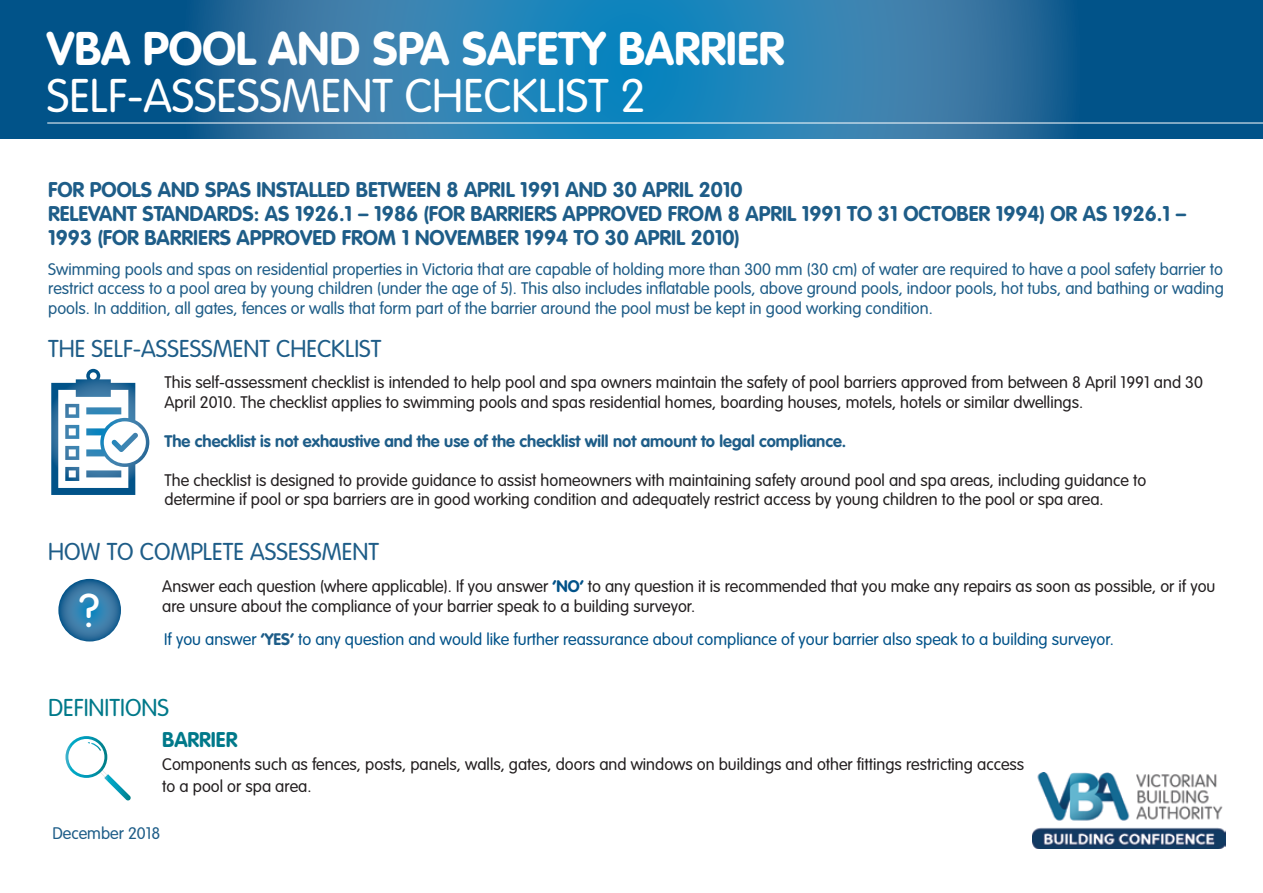
<style>
.page{position:relative;width:1263px;height:893px;background:#fff}
.page>*{position:absolute;margin:0;border:0;box-sizing:border-box;transform-origin:0 0}
.t1{font:300 46.8px "VAG Rounded Std";color:#fff}
.t2{font:700 46.5px "VAG Rounded Std";color:#fff}
.t3{font:300 46.5px "VAG Rounded Std";color:#fff}
.t4{font:300 24px "VAG Rounded Std";color:#1e5d88}
.t5{font:300 24px "VAG Rounded Std";color:#00798a}
.t6{font:700 21px/24px "VAG Rounded Std";color:#1e5d88}
.t7{font:700 21px "VAG Rounded Std";color:#00798a}
.t8{font:300 16.5px/19.5px "VAG Rounded Std";color:#231f20}
.t9{font:300 16.5px/19.5px "VAG Rounded Std";color:#1e5d88;text-align:justify}
.t10{font:300 16.5px "VAG Rounded Std";color:#005289}
.t11{font:700 16.5px "VAG Rounded Std";color:#1e5d88}
.s1{font-weight:700;color:#005289}
.s2{font-weight:700;color:#1e5d88}
</style>
<div class="page">
<svg style="left:0;top:0;width:1263px;height:138px;background:#1e70a2"></svg>
<svg style="left:51px;top:369px;width:98px;height:126px"></svg>
<img style="left:1033px;top:772px;width:192px;height:76px">
<svg style="left:58px;top:579px;width:63px;height:62px;background:#3077a6"></svg>
<svg style="left:65px;top:736px;width:66px;height:65px"></svg>
<hr style="left:47px;top:123px;width:1216px;height:1px;background:#fff">
<h2 class="t2" style="left:47px;top:22px;width:739px">VBA POOL AND SPA SAFETY BARRIER</h2>
<h2 class="t3" style="left:47px;top:69px;width:600px">SELF-ASSESSMENT CHECKLIST 2</h2>
<p class="t6" style="left:48px;top:178px;width:1140px">FOR POOLS AND SPAS INSTALLED BETWEEN 8 APRIL 1991 AND 30 APRIL 2010<br>RELEVANT STANDARDS: AS 1926.1 – 1986 (FOR BARRIERS APPROVED FROM 8 APRIL 1991 TO 31 OCTOBER 1994) OR AS 1926.1 –<br>1993 (FOR BARRIERS APPROVED FROM 1 NOVEMBER 1994 TO 30 APRIL 2010)</p>
<p class="t9" style="left:48px;top:260px;width:1177px">Swimming pools and spas on residential properties in Victoria that are capable of holding more than 300 mm (30 cm) of water are required to have a pool safety barrier to restrict access to a pool area by young children (under the age of 5). This also includes inflatable pools, above ground pools, indoor pools, hot tubs, and bathing or wading pools. In addition, all gates, fences or walls that form part of the barrier around the pool must be kept in good working condition.</p>
<h3 class="t4" style="left:48px;top:335px;width:335px">THE SELF-ASSESSMENT CHECKLIST</h3>
<p class="t8" style="left:165px;top:373px;width:1040px">This self-assessment checklist is intended to help pool and spa owners maintain the safety of pool barriers approved from between 8 April 1991 and 30<br>April 2010. The checklist applies to swimming pools and spas residential homes, boarding houses, motels, hotels or similar dwellings.</p>
<p class="t11" style="left:165px;top:431px;width:683px">The checklist is not exhaustive and the use of the checklist will not amount to legal compliance.</p>
<p class="t8" style="left:165px;top:471px;width:983px">The checklist is designed to provide guidance to assist homeowners with maintaining safety around pool and spa areas, including guidance to determine if pool or spa barriers are in good working condition and adequately restrict access by young children to the pool or spa area.</p>
<h3 class="t4" style="left:48px;top:538px;width:332px">HOW TO COMPLETE ASSESSMENT</h3>
<h1 class="t1" style="left:79px;top:583px;width:22px">?</h1>
<p class="t8" style="left:162px;top:577px;width:1055px">Answer each question (where applicable). If you answer <span class="s1">‘NO’</span> to any question it is recommended that you make any repairs as soon as possible, or if you are unsure about the compliance of your barrier speak to a building surveyor.</p>
<p class="t10" style="left:164px;top:630px;width:951px">If you answer <span class="s2">‘YES’</span> to any question and would like further reassurance about compliance of your barrier also speak to a building surveyor.</p>
<h3 class="t5" style="left:48px;top:694px;width:122px">DEFINITIONS</h3>
<p class="t7" style="left:162px;top:727px;width:77px">BARRIER</p>
<p class="t8" style="left:162px;top:753px;width:863px;line-height:22.5px">Components such as fences, posts, panels, walls, gates, doors and windows on buildings and other fittings restricting access to a pool or spa area.</p>
<p class="t9" style="left:52px;top:824px;width:110px">December 2018</p>
</div>
